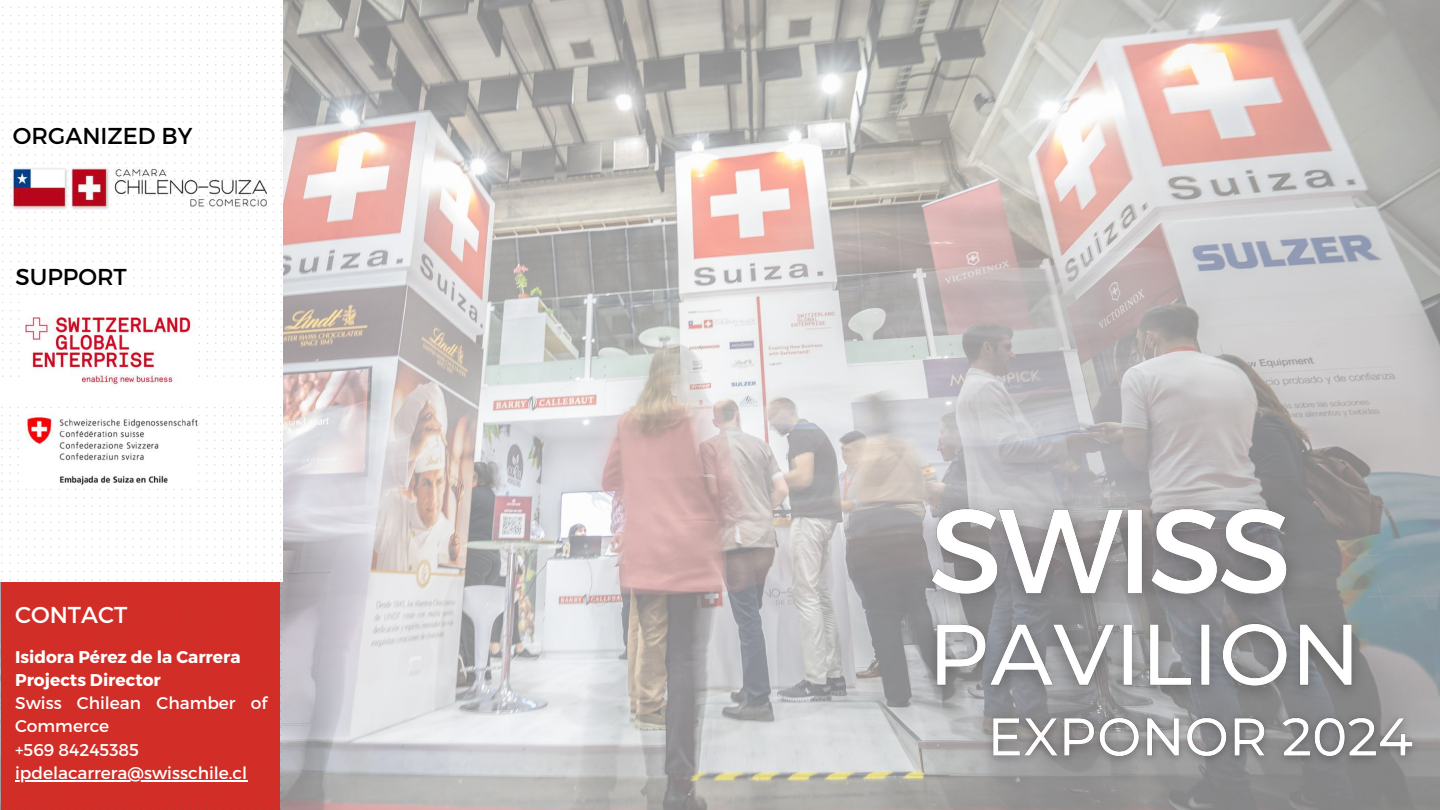
<style>
.page{position:relative;width:1440px;height:810px;background:#fff}
.page>*{position:absolute;margin:0;border:0;box-sizing:border-box;transform-origin:0 0}
.t1{font:23px "Montserrat";color:#000}
.t2{font:23px "Montserrat";color:#fff}
.t3{font:17px/23.2px "Montserrat";color:#fff}
.t4{font:700 17px/23.2px "Montserrat";color:#fff}
</style>
<div class="page">
<img style="left:0;top:0;width:1440px;height:810px">
<div style="left:1px;top:582px;width:278px;height:228px;background:#d32d27"></div>
<div style="left:0;top:0;width:282px;height:582px;background:#fff"></div>
<img style="left:25px;top:317px;width:167px;height:69px">
<img style="left:25px;top:414px;width:172px;height:71px">
<img style="left:13px;top:167px;width:253px;height:43px">
<hr style="left:15px;top:780px;width:232px;height:2px;background:#fff">
<img style="left:980px;top:704px;width:446px;height:68px">
<img style="left:902px;top:473px;width:414px;height:155px">
<img style="left:917px;top:601px;width:456px;height:109px">
<h1 class="t1" style="left:13px;top:121px;width:181px">ORGANIZED BY</h1>
<h1 class="t1" style="left:16px;top:262px;width:113px">SUPPORT</h1>
<h1 class="t2" style="left:15px;top:600px;width:114px">CONTACT</h1>
<p class="t4" style="left:15px;top:644px;width:227px">Isidora Pérez de la Carrera<br>Projects Director</p>
<p class="t3" style="left:15px;top:691px;width:254px">Swiss Chilean Chamber of<br>Commerce<br>+569 84245385 ipdelacarrera@swisschile.cl</p>
</div>
